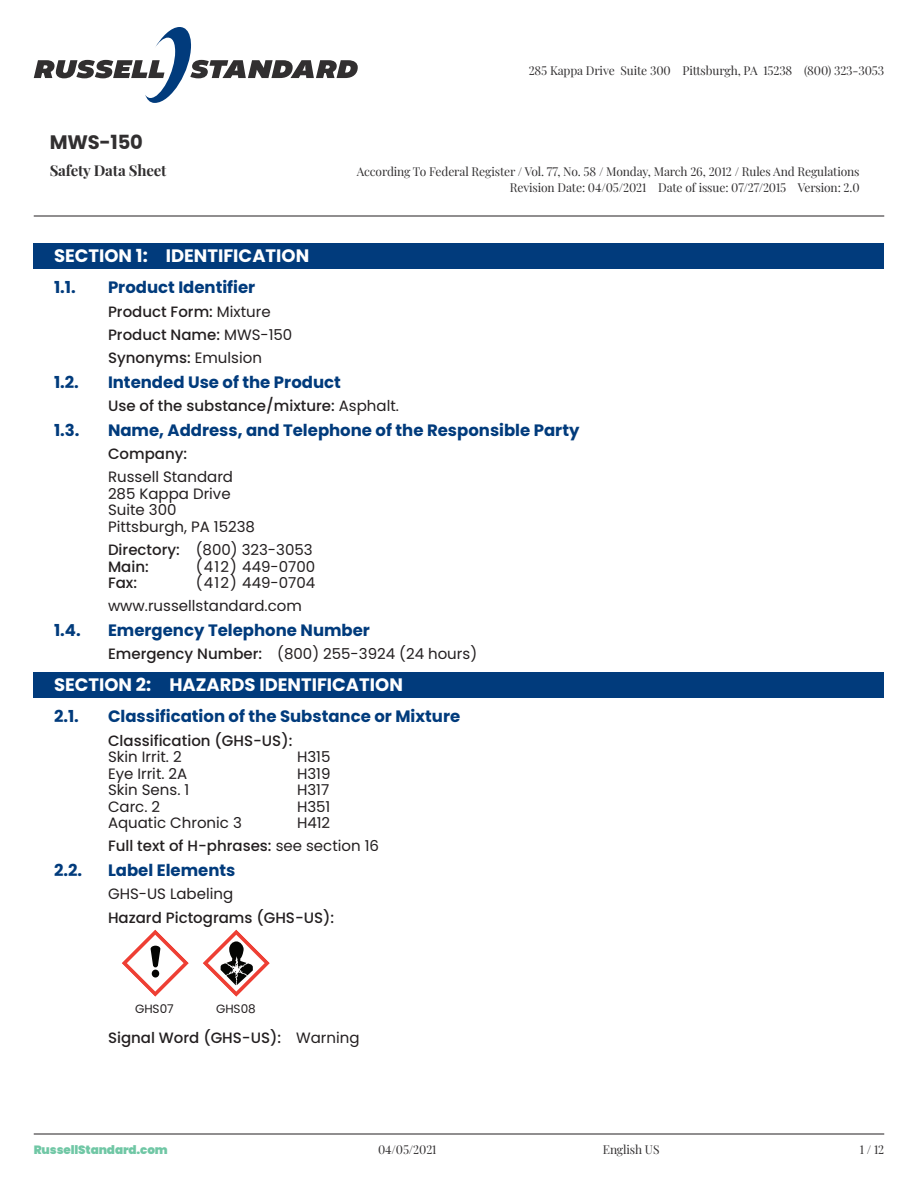
<style>
.page{position:relative;width:918px;height:1188px;background:#fff}
.page>*{position:absolute;margin:0;border:0;box-sizing:border-box;transform-origin:0 0}
.t1{font:700 19.5px "Poppins";letter-spacing:-.01em;color:#312f30}
.t2{font:700 18px "Poppins";color:#fff}
.t3{font:700 16.5px "Poppins";color:#013b7c}
.t4{font:500 15px/23.2px "Poppins";color:#231f20}
.t5{font:15px/16.5px "Poppins";color:#231f20}
.t6{font:700 15px "Playfair Display";letter-spacing:-.01em;color:#312f30}
.t7{font:12px/16.5px "Playfair Display";letter-spacing:-.01em;color:#312f30;text-align:right}
.t8{font:900 12px "Poppins";letter-spacing:-.01em;color:#70c7a5}
.t9{font:12px "Poppins";color:#231f20}
.s1{font-weight:400}
.s2{font-weight:500}
</style>
<div class="page">
<svg style="left:34px;top:27px;width:324px;height:76px"></svg>
<hr style="left:34px;top:1134px;width:850px;height:1px;background:#231f20">
<hr style="left:34px;top:216px;width:850px;height:1px;background:#231f20">
<div style="left:34px;top:243px;width:850px;height:25px;background:#013b7c"></div>
<div style="left:34px;top:672px;width:850px;height:25px;background:#013b7c"></div>
<svg style="left:122px;top:929px;width:67px;height:68px"></svg>
<svg style="left:203px;top:929px;width:67px;height:68px"></svg>
<p class="t7" style="left:529px;top:61px;width:357px">285 Kappa Drive Suite 300 Pittsburgh, PA 15238 (800) 323-3053</p>
<h1 class="t1" style="left:50px;top:131px;width:95px">MWS-150</h1>
<p class="t6" style="left:50px;top:158px;width:118px">Safety Data Sheet</p>
<p class="t7" style="left:357px;top:162px;width:504px">According To Federal Register / Vol. 77, No. 58 / Monday, March 26, 2012 / Rules And Regulations<br>Revision Date: 04/05/2021 Date of issue: 07/27/2015 Version: 2.0</p>
<p class="t2" style="left:54px;top:245px;width:257px">SECTION 1: IDENTIFICATION</p>
<p class="t3" style="left:54px;top:278px;width:23px">1.1.</p>
<p class="t3" style="left:108px;top:278px;width:149px">Product Identifier</p>
<p class="t4" style="left:108px;top:300px;width:186px">Product Form: <span class="s1">Mixture<br></span>Product Name: <span class="s1">MWS-150<br></span>Synonyms: <span class="s1">Emulsion</span></p>
<p class="t3" style="left:54px;top:373px;width:26px">1.2.</p>
<p class="t3" style="left:108px;top:373px;width:234px">Intended Use of the Product</p>
<p class="t4" style="left:108px;top:394px;width:292px">Use of the substance/mixture: <span class="s1">Asphalt.</span></p>
<p class="t3" style="left:54px;top:421px;width:27px">1.3.</p>
<p class="t3" style="left:108px;top:421px;width:473px">Name, Address, and Telephone of the Responsible Party</p>
<p class="t4" style="left:108px;top:442px;width:81px">Company:</p>
<p class="t5" style="left:108px;top:469px;width:149px">Russell Standard<br>285 Kappa Drive<br>Suite 300<br>Pittsburgh, PA 15238</p>
<p class="t4" style="left:108px;top:542px;width:206px;line-height:16.5px">Directory: <span class="s1">(800) 323-3053<br></span>Main:</p>
<p class="t5" style="left:196px;top:558px;width:121px">(412) 449-0700</p>
<p class="t5" style="left:108px;top:571px;width:209px;line-height:23.2px;text-indent:88px">(412) 449-0704 www.russellstandard.com</p>
<p class="t4" style="left:108px;top:571px;width:31px">Fax:</p>
<p class="t3" style="left:54px;top:621px;width:28px">1.4.</p>
<p class="t3" style="left:108px;top:621px;width:264px">Emergency Telephone Number</p>
<p class="t5" style="left:108px;top:646px;width:371px"><span class="s2">Emergency Number:</span> (800) 255-3924 (24 hours)</p>
<p class="t2" style="left:54px;top:674px;width:350px">SECTION 2: HAZARDS IDENTIFICATION</p>
<p class="t3" style="left:54px;top:707px;width:26px">2.1.</p>
<p class="t3" style="left:108px;top:707px;width:354px">Classification of the Substance or Mixture</p>
<p class="t4" style="left:108px;top:729px;width:186px">Classification (GHS-US):</p>
<p class="t5" style="left:108px;top:749px;width:75px">Skin Irrit. 2</p>
<p class="t5" style="left:297px;top:749px;width:35px">H315</p>
<p class="t5" style="left:108px;top:765px;width:81px">Eye Irrit. 2A</p>
<p class="t5" style="left:297px;top:765px;width:35px">H319</p>
<p class="t5" style="left:108px;top:782px;width:83px">Skin Sens. 1</p>
<p class="t5" style="left:297px;top:782px;width:34px">H317</p>
<p class="t5" style="left:108px;top:798px;width:54px">Carc. 2</p>
<p class="t5" style="left:297px;top:798px;width:35px">H351</p>
<p class="t5" style="left:108px;top:815px;width:135px">Aquatic Chronic 3</p>
<p class="t4" style="left:108px;top:811px;width:273px;text-indent:189px"><span class="s1">H412<br></span>Full text of H-phrases: <span class="s1">see section 16</span></p>
<p class="t3" style="left:54px;top:861px;width:30px">2.2.</p>
<p class="t3" style="left:108px;top:861px;width:129px">Label Elements</p>
<p class="t5" style="left:108px;top:886px;width:127px">GHS-US Labeling</p>
<p class="t4" style="left:108px;top:906px;width:228px">Hazard Pictograms (GHS-US):</p>
<p class="t9" style="left:135px;top:1002px;width:40px">GHS07</p>
<p class="t9" style="left:216px;top:1002px;width:41px">GHS08</p>
<p class="t4" style="left:108px;top:1027px;width:253px">Signal Word (GHS-US): <span class="s1">Warning</span></p>
<p class="t8" style="left:34px;top:1143px;width:136px">RussellStandard.com</p>
<p class="t7" style="left:378px;top:1141px;width:60px">04/05/2021</p>
<p class="t7" style="left:603px;top:1141px;width:58px">English US</p>
<p class="t7" style="left:860px;top:1141px;width:26px">1/12</p>
</div>
